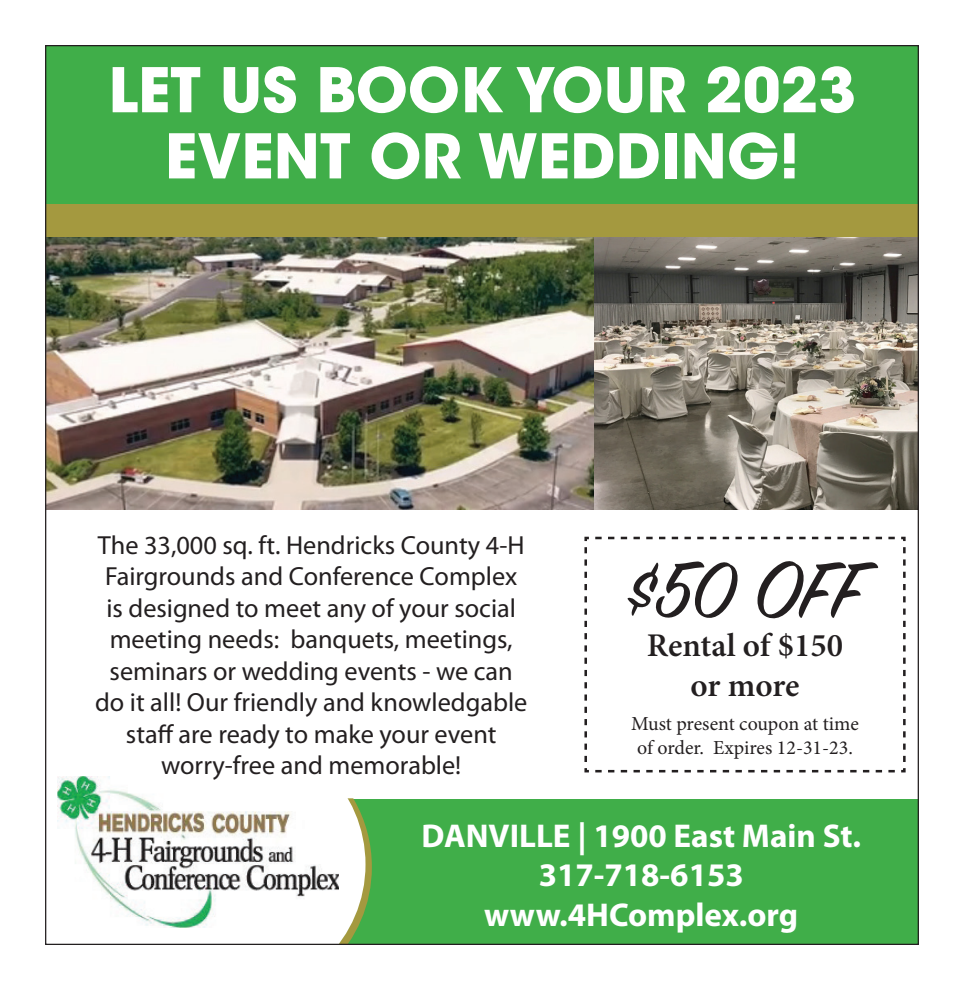
<style>
.page{position:relative;width:964px;height:990px;background:#fff}
.page>*{position:absolute;margin:0;border:0;box-sizing:border-box;transform-origin:0 0}
.t1{font:88.38px "Sign Painter House Script";color:#231f20}
.t2{font:700 61.12px/66.1px "ITC Avant Garde Std";color:#fff;text-align:center}
.t3{font:700 33.12px/39.8px "Myriad Pro";color:#fff;text-align:center}
.t4{font:600 33.12px/39.8px "Minion Pro";letter-spacing:-.005em;color:#231f20;text-align:center}
.t5{font:26.25px/31.5px "Myriad Pro";color:#231f20;text-align:center}
.t6{font:19.88px/23.9px "Minion Pro";color:#231f20;text-align:center}
</style>
<div class="page">
<div style="left:317px;top:800px;width:601px;height:145px;background:#40ae49"></div>
<svg style="left:365px;top:799px;width:10px;height:110px"></svg>
<svg style="left:338px;top:798px;width:27px;height:145px;background:#dee7d0"></svg>
<div style="left:50px;top:770px;width:288px;height:175px;background:#fff"></div>
<img style="left:58px;top:777px;width:280px;height:151px">
<img style="left:47px;top:237px;width:869px;height:272px">
<div style="left:45px;top:45px;width:873px;height:159px;background:#40ae49"></div>
<div style="left:45px;top:204px;width:873px;height:33px;background:#a4993f"></div>
<svg style="left:584px;top:536px;width:322px;height:237px"></svg>
<h2 class="t2" style="left:108px;top:56px;width:749px">LET US BOOK YOUR 2023<br>EVENT OR WEDDING!</h2>
<p class="t5" style="left:95px;top:529px;width:433px">The 33,000 sq. ft. Hendricks County 4-H Fairgrounds and Conference Complex is designed to meet any of your social meeting needs: banquets, meetings, seminars or wedding events - we can do it all! Our friendly and knowledgable staff are ready to make your event worry-free and memorable!</p>
<h1 class="t1" style="left:625px;top:536px;width:241px">$50 OFF</h1>
<p class="t4" style="left:646px;top:626px;width:198px">Rental of $150 or more</p>
<p class="t6" style="left:630px;top:712px;width:229px">Must present coupon at time of order. Expires 12-31-23.</p>
<p class="t3" style="left:421px;top:815px;width:440px">DANVILLE | 1900 East Main St.<br>317-718-6153 www.4HComplex.org</p>
</div>
